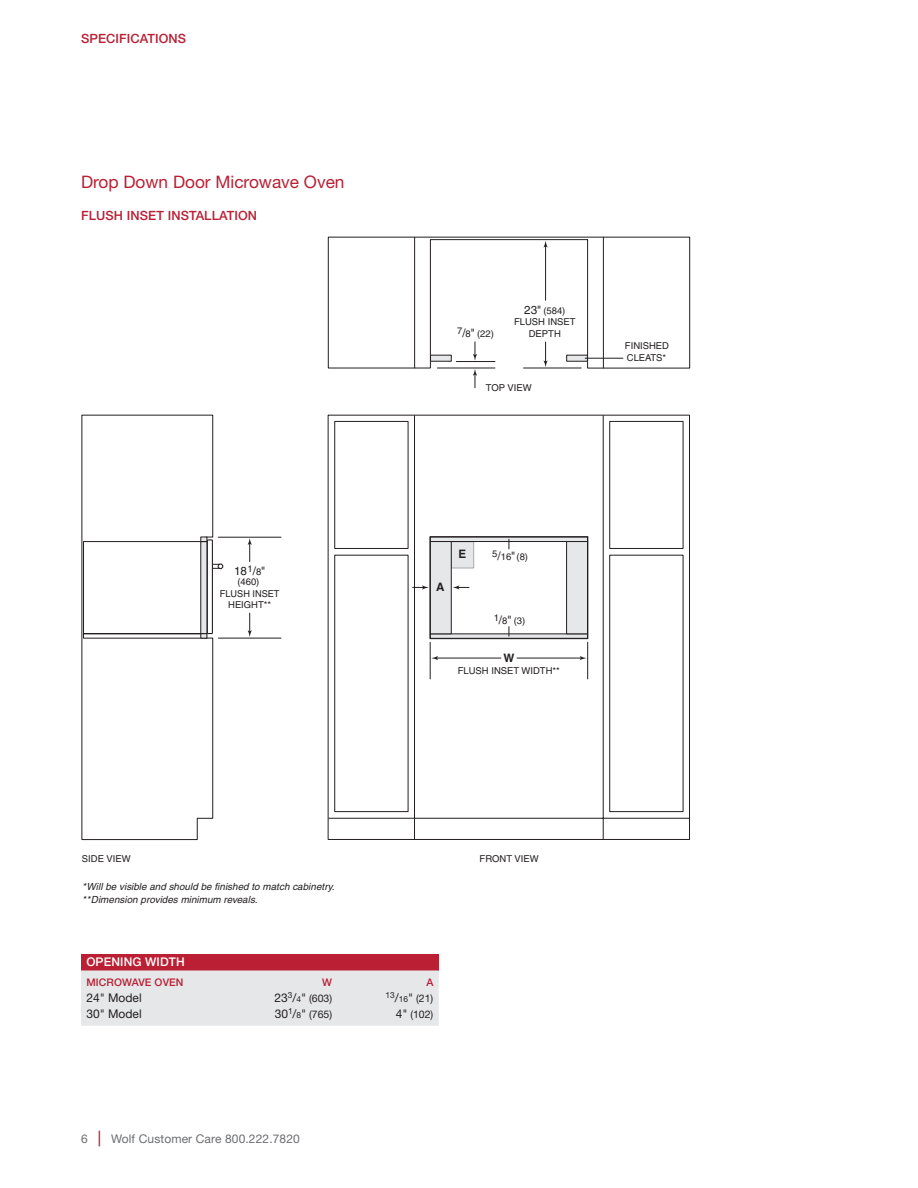
<style>
.page{position:relative;width:918px;height:1188px;background:#fff}
.page>*{position:absolute;margin:0;border:0;box-sizing:border-box;transform-origin:0 0}
.t1{font:17.25px "Helvetica Neue LT Std";color:#ba1f33}
.t2{font:500 12.75px "Helvetica Neue LT Std";letter-spacing:.01em;color:#ba1f33}
.t3{font:12px "Helvetica Neue LT Std";letter-spacing:.01em;color:#6c6d70}
.t4{font:12px "Helvetica Neue LT Std";color:#231f20}
.t5{font:500 12px "Helvetica Neue LT Std";letter-spacing:.01em;color:#fff}
.t6{font:11.7px "Helvetica";color:#231f20}
.t7{font:700 11.7px "Helvetica";color:#231f20}
.t8{font:10.5px "Helvetica Neue LT Std";color:#231f20}
.t9{font:500 10.5px "Helvetica Neue LT Std";letter-spacing:.01em;color:#ba1f33}
.t10{font:italic 9.75px/12.8px "Helvetica";letter-spacing:.005em;color:#231f20}
.t11{font:9.45px/11.7px "Helvetica";color:#231f20;text-align:center}
.t12{font:8.4px "Helvetica Neue LT Std";color:#231f20}
.s1{font-size:9.45px}
.s2{font-size:11.7px}
.s3{font-size:12px}
.s4{font-size:8.4px}
.s5{font-size:10.5px}
.s6{font-weight:500;font-size:15.6px;color:#ba1f33}
</style>
<div class="page">
<div style="left:81px;top:954px;width:358px;height:16px;background:#ba1f33"></div>
<div style="left:81px;top:970px;width:358px;height:56px;background:#e6e7e9"></div>
<svg style="left:334px;top:421px;width:350px;height:391px"></svg>
<hr style="left:414px;top:416px;width:1px;height:423px;background:#231f20">
<hr style="left:603px;top:416px;width:1px;height:423px;background:#231f20">
<hr style="left:329px;top:818px;width:360px;height:1px;background:#231f20">
<div style="left:328px;top:415px;width:362px;height:425px;border:1px solid #231f20"></div>
<svg style="left:81px;top:414px;width:133px;height:426px"></svg>
<svg style="left:83px;top:537px;width:140px;height:102px"></svg>
<svg style="left:431px;top:656px;width:7px;height:4px"></svg>
<hr style="left:436px;top:658px;width:65px;height:1px;background:#231f20">
<svg style="left:580px;top:656px;width:6px;height:4px"></svg>
<hr style="left:517px;top:658px;width:65px;height:1px;background:#231f20">
<svg style="left:327px;top:237px;width:363px;height:132px"></svg>
<svg style="left:544px;top:342px;width:4px;height:25px"></svg>
<svg style="left:544px;top:241px;width:4px;height:6px"></svg>
<hr style="left:545px;top:246px;width:1px;height:54px;background:#231f20">
<hr style="left:524px;top:368px;width:57px;height:1px;background:#231f20">
<hr style="left:437px;top:368px;width:58px;height:1px;background:#231f20">
<hr style="left:456px;top:361px;width:39px;height:1px;background:#231f20">
<svg style="left:473px;top:342px;width:4px;height:19px"></svg>
<svg style="left:473px;top:369px;width:4px;height:19px"></svg>
<svg style="left:248px;top:613px;width:4px;height:24px"></svg>
<svg style="left:248px;top:538px;width:4px;height:24px"></svg>
<hr style="left:218px;top:537px;width:63px;height:1px;background:#231f20">
<hr style="left:218px;top:638px;width:63px;height:1px;background:#231f20">
<svg style="left:432px;top:633px;width:154px;height:4px"></svg>
<svg style="left:432px;top:538px;width:154px;height:4px"></svg>
<div style="left:430px;top:541px;width:22px;height:93px;background:#e6e7e9;border:1px solid #231f20"></div>
<div style="left:566px;top:541px;width:22px;height:93px;background:#e6e7e9;border:1px solid #231f20"></div>
<div style="left:430px;top:536px;width:158px;height:103px;border:1px solid #231f20"></div>
<svg style="left:453px;top:585px;width:16px;height:5px"></svg>
<svg style="left:413px;top:585px;width:16px;height:5px"></svg>
<hr style="left:430px;top:642px;width:1px;height:37px;background:#231f20">
<hr style="left:587px;top:642px;width:1px;height:37px;background:#231f20">
<div style="left:566px;top:355px;width:22px;height:7px;background:#e6e7e9;border:1px solid #231f20"></div>
<div style="left:430px;top:355px;width:22px;height:7px;background:#e6e7e9;border:1px solid #231f20"></div>
<hr style="left:585px;top:358px;width:38px;height:1px;background:#231f20">
<h2 class="t2" style="left:81px;top:31px;width:107px">SPECIFICATIONS</h2>
<h1 class="t1" style="left:81px;top:171px;width:265px">Drop Down Door Microwave Oven</h1>
<h2 class="t2" style="left:81px;top:208px;width:178px">FLUSH INSET INSTALLATION</h2>
<p class="t6" style="left:234px;top:564px;width:33px">18<sup>1</sup>/<span class="s1">8</span>"</p>
<p class="t11" style="left:220px;top:576px;width:61px">(460)<br>FLUSH INSET<br>HEIGHT**</p>
<p class="t11" style="left:514px;top:304px;width:63px"><span class="s2">23"</span> (584)<br>FLUSH INSET</p>
<p class="t11" style="left:457px;top:328px;width:38px">7<span class="s2">/</span>8<span class="s2">"</span> (22)</p>
<p class="t11" style="left:529px;top:328px;width:34px">DEPTH</p>
<p class="t11" style="left:486px;top:382px;width:47px">TOP VIEW</p>
<p class="t11" style="left:625px;top:340px;width:46px;text-align:left">FINISHED<br>CLEATS*</p>
<p class="t7" style="left:436px;top:580px;width:10px">A</p>
<p class="t7" style="left:459px;top:547px;width:9px">E</p>
<p class="t11" style="left:492px;top:551px;width:37px">5<span class="s2">/</span>16<span class="s2">"</span>(8)</p>
<p class="t11" style="left:494px;top:615px;width:33px">1<span class="s2">/</span>8<span class="s2">"</span> (3)</p>
<p class="t7" style="left:503px;top:651px;width:12px">W</p>
<p class="t11" style="left:458px;top:664px;width:104px">FLUSH INSET WIDTH**</p>
<p class="t11" style="left:82px;top:853px;width:50px">SIDE VIEW</p>
<p class="t11" style="left:480px;top:853px;width:61px">FRONT VIEW</p>
<p class="t10" style="left:82px;top:881px;width:254px">*Will be visible and should be finished to match cabinetry. **Dimension provides minimum reveals.</p>
<p class="t5" style="left:86px;top:955px;width:100px">OPENING WIDTH</p>
<p class="t9" style="left:86px;top:976px;width:99px">MICROWAVE OVEN</p>
<p class="t9" style="left:322px;top:976px;width:11px">W</p>
<p class="t9" style="left:426px;top:976px;width:9px">A</p>
<p class="t4" style="left:86px;top:990px;width:57px">24" Model</p>
<p class="t8" style="left:274px;top:992px;width:59px"><span class="s3">23</span><sup>3</sup><span class="s3">/</span><span class="s4">4</span><span class="s3">"</span> (603)</p>
<p class="t12" style="left:386px;top:992px;width:49px">13<span class="s3">/</span>16<span class="s3">"</span> <span class="s5">(21)</span></p>
<p class="t4" style="left:86px;top:1006px;width:57px">30" Model</p>
<p class="t8" style="left:275px;top:1008px;width:59px"><span class="s3">30</span><sup>1</sup><span class="s3">/</span><span class="s4">8</span><span class="s3">"</span> (765)</p>
<p class="t8" style="left:396px;top:1008px;width:39px"><span class="s3">4"</span> (102)</p>
<p class="t3" style="left:81px;top:1131px;width:220px">6 <span class="s6">|</span> Wolf Customer Care 800.222.7820</p>
</div>
